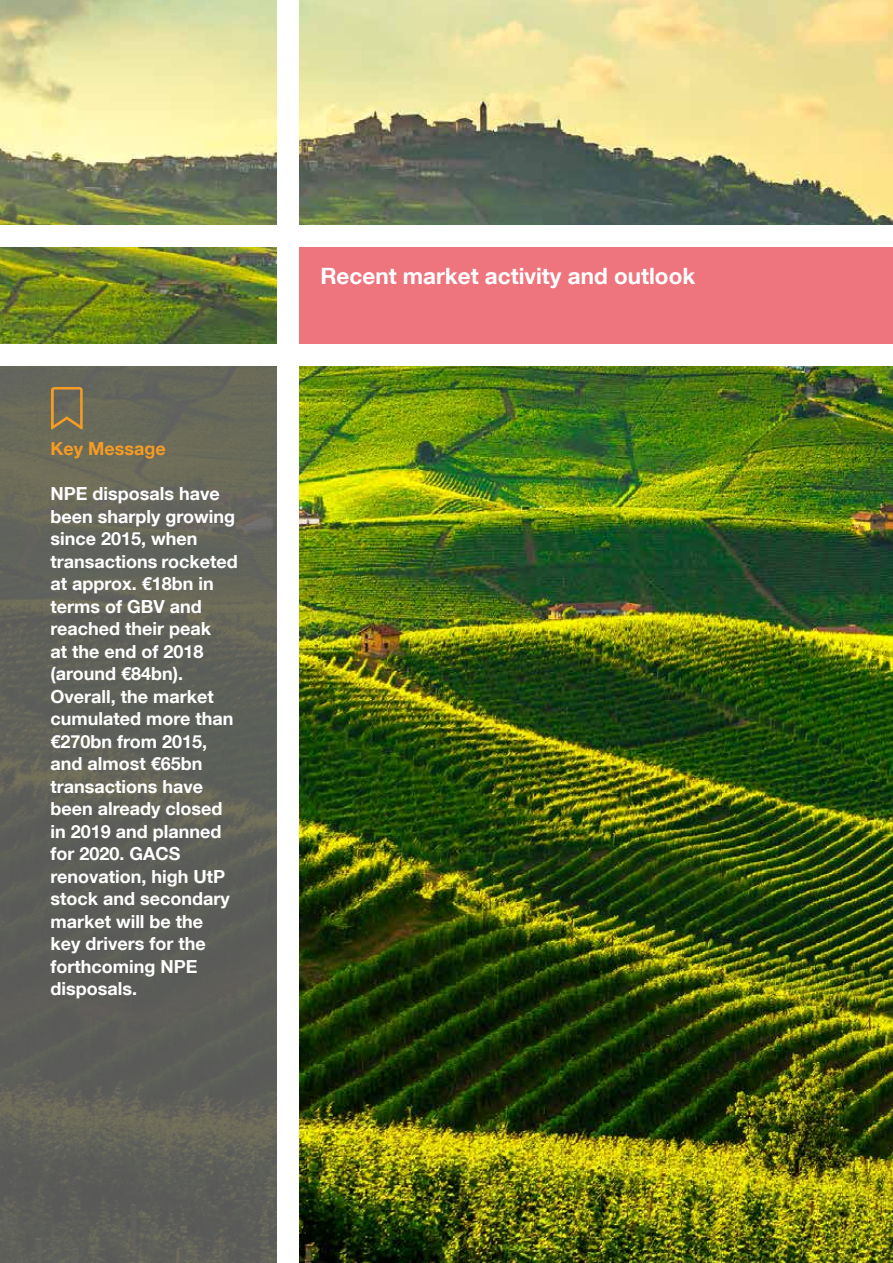
<style>
.page{position:relative;width:893px;height:1263px;background:#fff}
.page>*{position:absolute;margin:0;border:0;box-sizing:border-box;transform-origin:0 0}
.t1{font:700 22.5px "Helvetica Neue LT Com";color:#fff}
.t2{font:700 18px/22.5px "Helvetica Neue LT Com";color:#fff}
.t3{font:700 18px "Helvetica Neue LT Com";color:#f59c24}
</style>
<div class="page">
<img style="left:0;top:0;width:893px;height:1263px">
<svg style="left:0;top:366px;width:278px;height:897px;background:#616159"></svg>
<div style="left:298px;top:241px;width:595px;height:109px;background:#ee747e"></div>
<div style="left:0;top:225px;width:893px;height:22px;background:#fff"></div>
<div style="left:0;top:344px;width:893px;height:22px;background:#fff"></div>
<div style="left:278px;top:0;width:21px;height:1263px;background:#fff"></div>
<svg style="left:51px;top:387px;width:32px;height:42px"></svg>
<p class="t3" style="left:50px;top:437px;width:117px">Key Message</p>
<p class="t2" style="left:50px;top:482px;width:189px">NPE disposals have been sharply growing since 2015, when transactions rocketed at approx. €18bn in terms of GBV and reached their peak<br>at the end of 2018 (around €84bn).<br>Overall, the market cumulated more than €270bn from 2015, and almost €65bn transactions have been already closed in 2019 and planned for 2020. GACS renovation, high UtP stock and secondary market will be the<br>key drivers for the forthcoming NPE disposals.</p>
<p class="t1" style="left:320px;top:262px;width:376px">Recent market activity and outlook</p>
</div>
